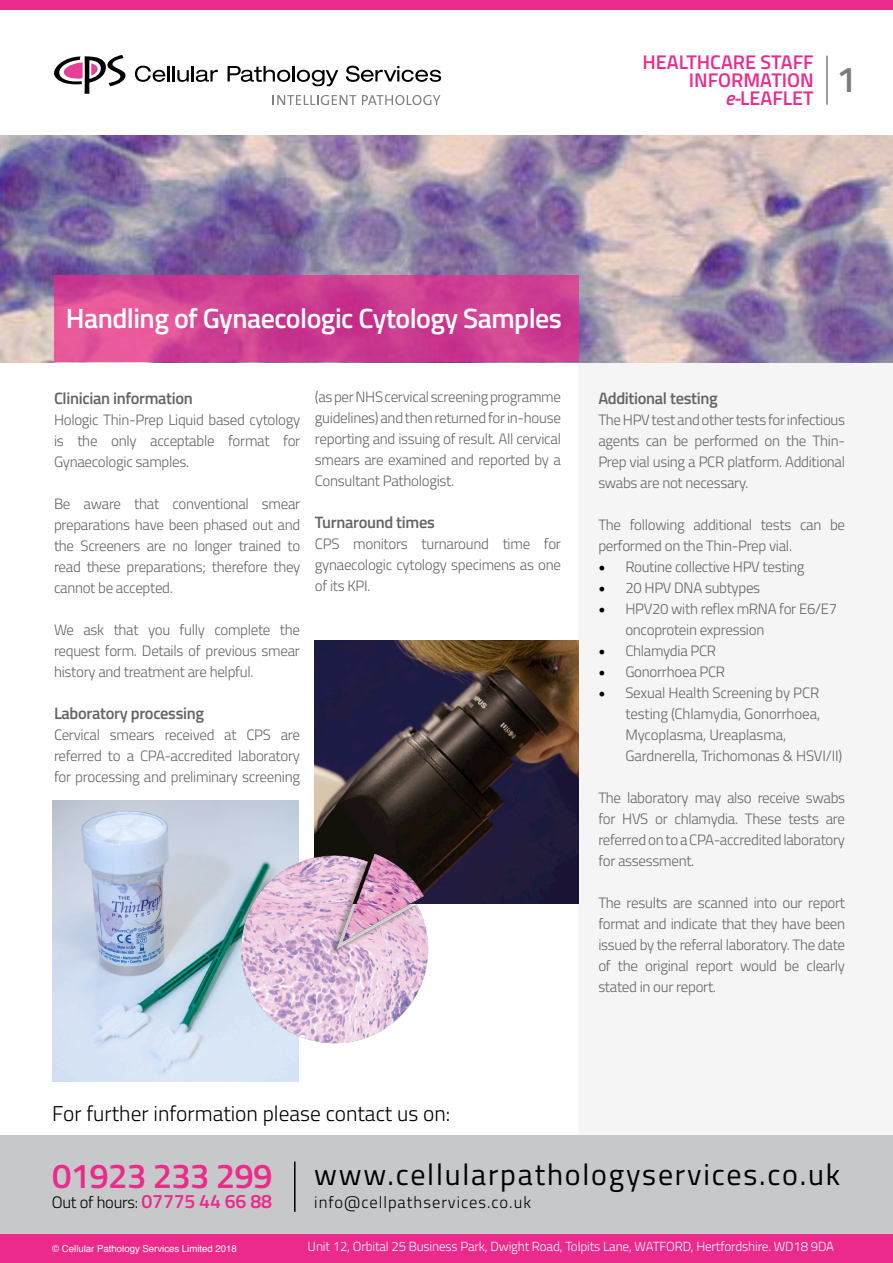
<style>
.page{position:relative;width:893px;height:1263px;background:#fff}
.page>*{position:absolute;margin:0;border:0;box-sizing:border-box;transform-origin:0 0}
.t1{font:600 36px "Titillium Web";color:#7a7b7e}
.t2{font:600 34.65px "Titillium Web";letter-spacing:-.02em;color:#ec2a8c}
.t3{font:30px "Titillium Web";letter-spacing:.06em;color:#000}
.t4{font:600 27.9px "Titillium Web";letter-spacing:-.02em;color:#fff}
.t5{font:300 21.45px "Titillium Web";color:#000}
.t6{font:600 19.8px "Titillium Web";color:#ec2a8c}
.t7{font:600 16.5px "Titillium Web";letter-spacing:-.02em;color:#636466}
.t8{font:300 16.5px "Titillium Web";letter-spacing:.06em;color:#000}
.t9{font:300 16.5px "Titillium Web";letter-spacing:-.015em;color:#000}
.t10{font:300 15px/21px "Titillium Web";letter-spacing:-.02em;color:#636466;text-align:justify}
.t11{font:300 13.2px "Titillium Web";letter-spacing:-.01em;color:#fff}
.t12{font:9.6px "Helvetica";color:#fff}
.s1{font-style:italic}
.s2{font-family:"Minion Pro";font-weight:400;font-size:18px;color:#000}
.s3{font-weight:600;font-size:19.5px;color:#ec2a8c}
</style>
<div class="page">
<div style="left:578px;top:362px;width:315px;height:773px;background:#f5f5f6"></div>
<img style="left:52px;top:801px;width:247px;height:280px">
<img style="left:0;top:136px;width:893px;height:226px">
<svg style="left:54px;top:275px;width:524px;height:87px;fill:#cd3f92"></svg>
<svg style="left:135px;top:66px;width:35px;height:16px"></svg>
<hr style="left:172px;top:66px;width:3px;height:15px;background:#000">
<svg style="left:177px;top:70px;width:12px;height:12px"></svg>
<hr style="left:191px;top:66px;width:3px;height:15px;background:#000">
<svg style="left:196px;top:70px;width:22px;height:12px"></svg>
<svg style="left:228px;top:66px;width:62px;height:16px"></svg>
<hr style="left:292px;top:66px;width:3px;height:15px;background:#000">
<svg style="left:297px;top:70px;width:41px;height:16px"></svg>
<svg style="left:346px;top:66px;width:95px;height:16px"></svg>
<svg style="left:54px;top:55px;width:71px;height:39px"></svg>
<svg style="left:273px;top:95px;width:83px;height:10px"></svg>
<svg style="left:362px;top:95px;width:78px;height:10px"></svg>
<div style="left:0;top:0;width:893px;height:10px;background:#ec2a8c"></div>
<img style="left:315px;top:641px;width:263px;height:263px">
<img style="left:215px;top:829px;width:239px;height:239px">
<hr style="left:826px;top:56px;width:2px;height:49px;background:#7a7b7e">
<div style="left:0;top:1135px;width:893px;height:105px;background:#c6c8ca"></div>
<div style="left:0;top:1235px;width:893px;height:28px;background:#ec2a8c"></div>
<hr style="left:294px;top:1161px;width:2px;height:51px;background:#000">
<p class="t6" style="left:643px;top:47px;width:173px">HEALTHCARE STAFF</p>
<p class="t6" style="left:689px;top:65px;width:126px">INFORMATION</p>
<p class="t6" style="left:725px;top:83px;width:90px"><span class="s1">e-</span>LEAFLET</p>
<p class="t1" style="left:837px;top:53px;width:22px">1</p>
<p class="t4" style="left:66px;top:297px;width:498px">Handling of Gynaecologic Cytology Samples</p>
<p class="t7" style="left:54px;top:385px;width:140px">Clinician information</p>
<p class="t10" style="left:54px;top:408px;width:248px">Hologic Thin-Prep Liquid based cytology is the only acceptable format for Gynaecologic samples.</p>
<p class="t10" style="left:54px;top:492px;width:248px">Be aware that conventional smear preparations have been phased out and the Screeners are no longer trained to read these preparations; therefore they cannot be accepted.</p>
<p class="t10" style="left:54px;top:618px;width:248px">We ask that you fully complete the request form. Details of previous smear history and treatment are helpful.</p>
<p class="t7" style="left:54px;top:700px;width:152px">Laboratory processing</p>
<p class="t10" style="left:54px;top:723px;width:248px">Cervical smears received at CPS are referred to a CPA-accredited laboratory for processing and preliminary screening</p>
<p class="t10" style="left:315px;top:385px;width:248px">(as per NHS cervical screening programme guidelines) and then returned for in-house reporting and issuing of result. All cervical smears are examined and reported by a Consultant Pathologist.</p>
<p class="t7" style="left:315px;top:510px;width:121px">Turnaround times</p>
<p class="t10" style="left:315px;top:532px;width:248px">CPS monitors turnaround time for gynaecologic cytology specimens as one of its KPI.</p>
<p class="t7" style="left:598px;top:385px;width:121px">Additional testing</p>
<p class="t10" style="left:598px;top:408px;width:248px">The HPV test and other tests for infectious agents can be performed on the Thin-Prep vial using a PCR platform. Additional swabs are not necessary.</p>
<p class="t10" style="left:598px;top:513px;width:248px">The following additional tests can be performed on the Thin-Prep vial.</p>
<p class="t10" style="left:598px;top:555px;width:208px"><span class="s2">•</span> Routine collective HPV testing</p>
<p class="t10" style="left:598px;top:576px;width:163px"><span class="s2">•</span> 20 HPV DNA subtypes</p>
<p class="t10" style="left:625px;top:597px;width:213px;text-indent:-27px"><span class="s2">•</span> HPV20 with reflex mRNA for E6/E7 oncoprotein expression</p>
<p class="t10" style="left:598px;top:639px;width:119px"><span class="s2">•</span> Chlamydia PCR</p>
<p class="t10" style="left:598px;top:660px;width:128px"><span class="s2">•</span> Gonorrhoea PCR</p>
<p class="t10" style="left:625px;top:681px;width:218px;text-align:left;text-indent:-27px"><span class="s2">•</span> Sexual Health Screening by PCR testing (Chlamydia, Gonorrhoea,<br>Mycoplasma, Ureaplasma,<br>Gardnerella, Trichomonas &amp; HSVI/II)</p>
<p class="t10" style="left:598px;top:786px;width:248px">The laboratory may also receive swabs for HVS or chlamydia. These tests are referred on to a CPA-accredited laboratory for assessment.</p>
<p class="t10" style="left:598px;top:891px;width:248px">The results are scanned into our report format and indicate that they have been issued by the referral laboratory. The date of the original report would be clearly stated in our report.</p>
<p class="t5" style="left:52px;top:1098px;width:400px">For further information please contact us on:</p>
<p class="t2" style="left:52px;top:1149px;width:222px">01923 233 299</p>
<p class="t3" style="left:314px;top:1153px;width:527px">www.cellularpathologyservices.co.uk</p>
<p class="t9" style="left:52px;top:1190px;width:222px">Out of hours: <span class="s3">07775 44 66 88</span></p>
<p class="t8" style="left:314px;top:1190px;width:218px">info@cellpathservices.co.uk</p>
<p class="t12" style="left:52px;top:1241px;width:186px">© Cellular Pathology Services Limited 2018</p>
<p class="t11" style="left:308px;top:1237px;width:528px">Unit 12, Orbital 25 Business Park, Dwight Road, Tolpits Lane, WATFORD, Hertfordshire. WD18 9DA</p>
</div>
